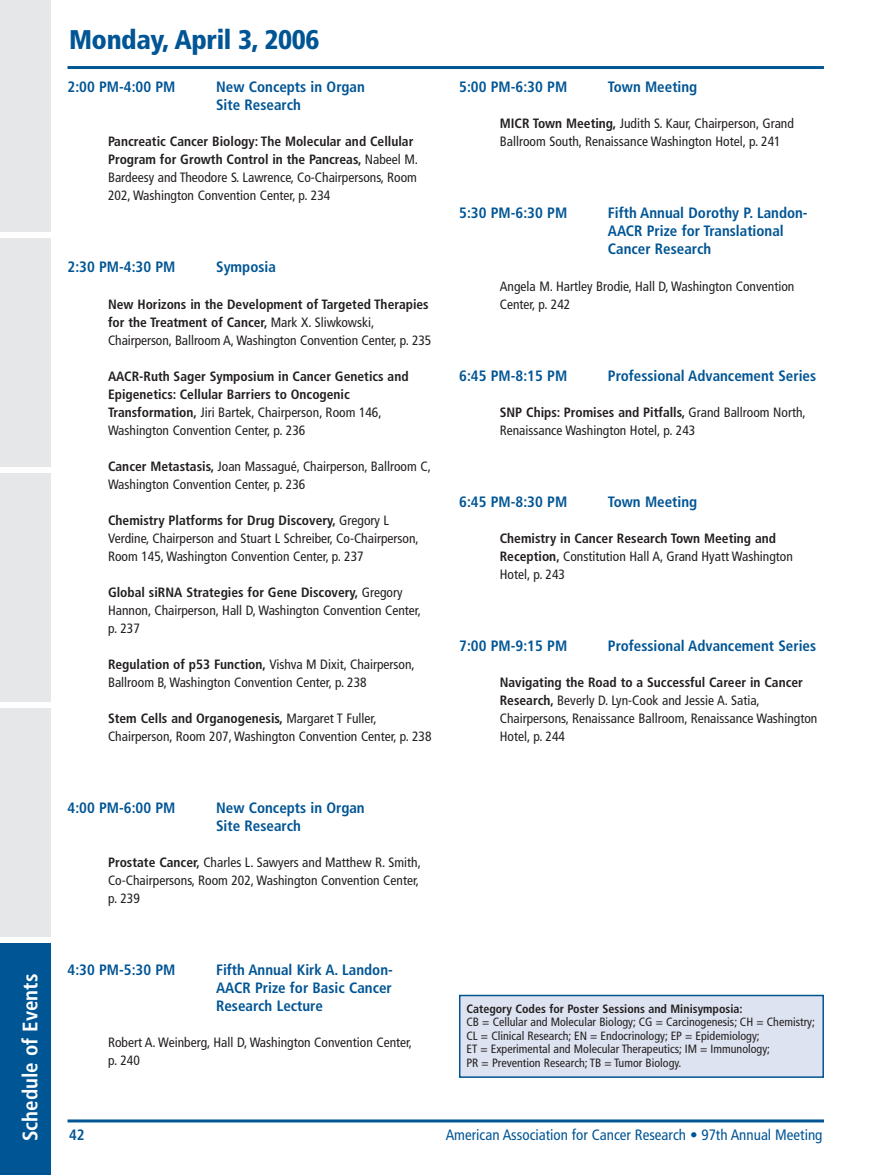
<style>
.page{position:relative;width:878px;height:1175px;background:#fff}
.page>*{position:absolute;margin:0;border:0;box-sizing:border-box;transform-origin:0 0}
.t1{font:900 condensed 27px "Frutiger";letter-spacing:-.015em;color:#005595}
.t2{font:700 condensed 21px "Frutiger";color:#fff}
.t3{font:700 condensed 15px/18px "Frutiger";color:#005595}
.t4{font:condensed 15px "Frutiger";color:#005595}
.t5{font:condensed 13.5px/18px "Frutiger";color:#231f20}
.t6{font:700 condensed 13.5px/18px "Frutiger";color:#231f20}
.t7{font:condensed 12px/13.5px "Frutiger";color:#231f20}
.t8{font:700 condensed 12px "Frutiger";color:#231f20}
.s1{font-weight:700}
.s2{font-weight:400}
</style>
<div class="page">
<svg style="left:0;top:0;width:51px;height:1174px;background:#b9cad8"></svg>
<hr style="left:68px;top:66px;width:756px;height:3px;background:#005595">
<hr style="left:68px;top:1119px;width:756px;height:3px;background:#005595">
<div style="left:459px;top:995px;width:364px;height:82px;background:#dde3f0"></div>
<div style="left:459px;top:994px;width:365px;height:83px;border:2px solid #005595"></div>
<h2 class="t2" style="left:22px;top:1141px;width:169px;rotate:-90deg">Schedule of Events</h2>
<h1 class="t1" style="left:69px;top:29px;width:252px">Monday, April 3, 2006</h1>
<p class="t3" style="left:68px;top:79px;width:109px">2:00 PM-4:00 PM</p>
<p class="t3" style="left:216px;top:79px;width:150px">New Concepts in Organ<br>Site Research</p>
<p class="t5" style="left:108px;top:134px;width:311px"><span class="s1">Pancreatic Cancer Biology: The Molecular and Cellular Program for Growth Control in the Pancreas,</span> Nabeel M.<br>Bardeesy and Theodore S. Lawrence, Co-Chairpersons, Room 202, Washington Convention Center, p. 234</p>
<p class="t3" style="left:68px;top:259px;width:109px">2:30 PM-4:30 PM</p>
<p class="t3" style="left:216px;top:259px;width:61px">Symposia</p>
<p class="t5" style="left:108px;top:296px;width:325px"><span class="s1">New Horizons in the Development of Targeted Therapies for the Treatment of Cancer,</span> Mark X. Sliwkowski,<br>Chairperson, Ballroom A, Washington Convention Center, p. 235</p>
<p class="t6" style="left:108px;top:368px;width:302px">AACR-Ruth Sager Symposium in Cancer Genetics and Epigenetics: Cellular Barriers to Oncogenic Transformation, <span class="s2">Jiri Bartek, Chairperson, Room 146, Washington Convention Center, p. 236</span></p>
<p class="t5" style="left:108px;top:458px;width:324px"><span class="s1">Cancer Metastasis,</span> Joan Massagué, Chairperson, Ballroom C,<br>Washington Convention Center, p. 236</p>
<p class="t5" style="left:108px;top:512px;width:312px"><span class="s1">Chemistry Platforms for Drug Discovery,</span> Gregory L<br>Verdine, Chairperson and Stuart L Schreiber, Co-Chairperson,<br>Room 145, Washington Convention Center, p. 237</p>
<p class="t5" style="left:108px;top:584px;width:314px"><span class="s1">Global siRNA Strategies for Gene Discovery,</span> Gregory<br>Hannon, Chairperson, Hall D, Washington Convention Center, p. 237</p>
<p class="t5" style="left:108px;top:656px;width:308px"><span class="s1">Regulation of p53 Function,</span> Vishva M Dixit, Chairperson,<br>Ballroom B, Washington Convention Center, p. 238</p>
<p class="t5" style="left:108px;top:710px;width:325px"><span class="s1">Stem Cells and Organogenesis,</span> Margaret T Fuller,<br>Chairperson, Room 207, Washington Convention Center, p. 238</p>
<p class="t3" style="left:68px;top:800px;width:109px">4:00 PM-6:00 PM</p>
<p class="t3" style="left:216px;top:800px;width:150px">New Concepts in Organ<br>Site Research</p>
<p class="t5" style="left:108px;top:854px;width:314px"><span class="s1">Prostate Cancer,</span> Charles L. Sawyers and Matthew R. Smith,<br>Co-Chairpersons, Room 202, Washington Convention Center, p. 239</p>
<p class="t3" style="left:68px;top:962px;width:109px">4:30 PM-5:30 PM</p>
<p class="t3" style="left:216px;top:962px;width:178px;text-align:justify">Fifth Annual Kirk A. Landon-AACR Prize for Basic Cancer Research Lecture</p>
<p class="t5" style="left:108px;top:1034px;width:305px">Robert A. Weinberg, Hall D, Washington Convention Center, p. 240</p>
<p class="t3" style="left:459px;top:79px;width:109px">5:00 PM-6:30 PM</p>
<p class="t3" style="left:608px;top:79px;width:91px">Town Meeting</p>
<p class="t5" style="left:500px;top:116px;width:295px"><span class="s1">MICR Town Meeting,</span> Judith S. Kaur, Chairperson, Grand<br>Ballroom South, Renaissance Washington Hotel, p. 241</p>
<p class="t3" style="left:459px;top:205px;width:109px">5:30 PM-6:30 PM</p>
<p class="t3" style="left:608px;top:205px;width:201px">Fifth Annual Dorothy P. Landon-<br>AACR Prize for Translational<br>Cancer Research</p>
<p class="t5" style="left:500px;top:278px;width:296px">Angela M. Hartley Brodie, Hall D, Washington Convention<br>Center, p. 242</p>
<p class="t3" style="left:459px;top:367px;width:109px">6:45 PM-8:15 PM</p>
<p class="t3" style="left:608px;top:367px;width:210px">Professional Advancement Series</p>
<p class="t5" style="left:500px;top:404px;width:307px"><span class="s1">SNP Chips: Promises and Pitfalls,</span> Grand Ballroom North,<br>Renaissance Washington Hotel, p. 243</p>
<p class="t3" style="left:459px;top:494px;width:109px">6:45 PM-8:30 PM</p>
<p class="t3" style="left:608px;top:494px;width:91px">Town Meeting</p>
<p class="t6" style="left:500px;top:530px;width:294px">Chemistry in Cancer Research Town Meeting and<br>Reception, <span class="s2">Constitution Hall A, Grand Hyatt Washington<br>Hotel, p. 243</span></p>
<p class="t3" style="left:459px;top:638px;width:109px">7:00 PM-9:15 PM</p>
<p class="t3" style="left:608px;top:638px;width:210px">Professional Advancement Series</p>
<p class="t5" style="left:500px;top:674px;width:319px"><span class="s1">Navigating the Road to a Successful Career in Cancer Research,</span> Beverly D. Lyn-Cook and Jessie A. Satia, Chairpersons, Renaissance Ballroom, Renaissance Washington Hotel, p. 244</p>
<p class="t8" style="left:466px;top:1003px;width:277px">Category Codes for Poster Sessions and Minisymposia:</p>
<p class="t7" style="left:466px;top:1016px;width:350px">CB = Cellular and Molecular Biology; CG = Carcinogenesis; CH = Chemistry; CL = Clinical Research; EN = Endocrinology; EP = Epidemiology;<br>ET = Experimental and Molecular Therapeutics; IM = Immunology;<br>PR = Prevention Research; TB = Tumor Biology.</p>
<p class="t3" style="left:69px;top:1127px;width:17px">42</p>
<p class="t4" style="left:445px;top:1129px;width:378px">American Association for Cancer Research • 97th Annual Meeting</p>
</div>
